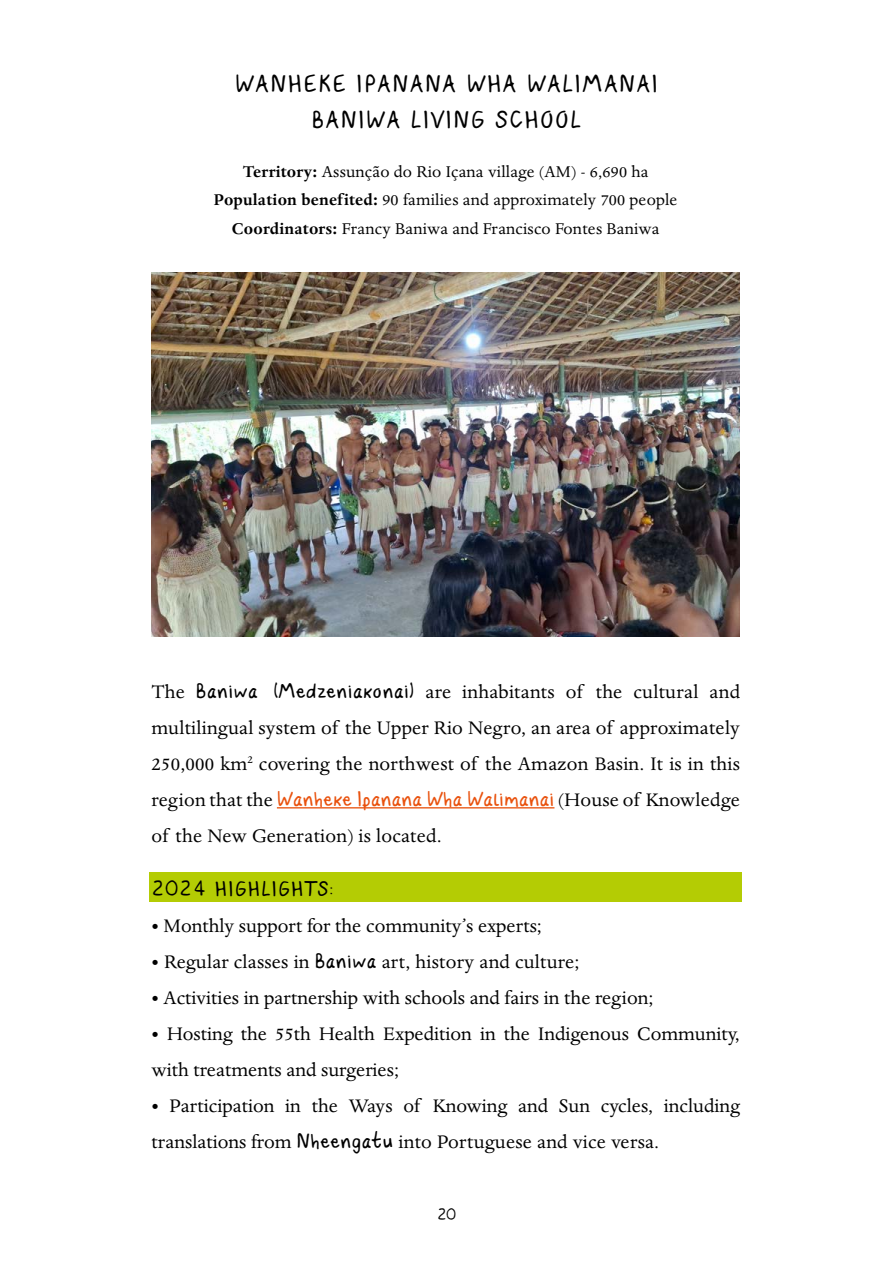
<style>
.page{position:relative;width:893px;height:1263px;background:#fff}
.page>*{position:absolute;margin:0;border:0;box-sizing:border-box;transform-origin:0 0}
.t1{font:21px/36px "Dante";color:#000}
.t2{font:21px/36px "Dantestui 2";letter-spacing:.075em;color:#000;text-align:center}
.t3{font:18px/28.5px "Dante";letter-spacing:.01em;color:#000;text-align:center}
.t4{font:18px "Dantestui 2";letter-spacing:.075em;color:#000}
.t5{font:13.5px "Dantestui 2";color:#000}
.s1{font-weight:700}
.s2{font-family:"Dantestui 2";font-size:18px}
.s3{font-family:"Dantestui 2";font-size:18px;color:#e9520e}
</style>
<div class="page">
<img style="left:151px;top:272px;width:589px;height:364px">
<div style="left:149px;top:872px;width:593px;height:29px;background:#b4cc04"></div>
<hr style="left:277px;top:807px;width:277px;height:1px;background:#e9520e">
<p class="t2" style="left:235px;top:66px;width:424px">WANHEKE IPANANA WHA WALIMANAI<br>BANIWA LIVING SCHOOL</p>
<p class="t3" style="left:214px;top:158px;width:465px"><span class="s1">Territory:</span> Assunção do Rio Içana village (AM) - 6,690 ha<br><span class="s1">Population benefited:</span> 90 families and approximately 700 people<br><span class="s1">Coordinators:</span> Francy Baniwa and Francisco Fontes Baniwa</p>
<p class="t1" style="left:151px;top:674px;width:590px;text-align:justify">The <span class="s2">Baniwa (Medzeniakonai)</span> are inhabitants of the cultural and multilingual system of the Upper Rio Negro, an area of approximately 250,000 km<sup>2</sup> covering the northwest of the Amazon Basin. It is in this region that the <span class="s3">Wanheke Ipanana Wha Walimanai</span> (House of Knowledge of the New Generation) is located.</p>
<p class="t4" style="left:151px;top:875px;width:184px">2024 HIGHLIGHTS:</p>
<p class="t1" style="left:151px;top:908px;width:392px">• Monthly support for the community’s experts;</p>
<p class="t1" style="left:151px;top:944px;width:430px">• Regular classes in <span class="s2">Baniwa</span> art, history and culture;</p>
<p class="t1" style="left:151px;top:980px;width:503px">• Activities in partnership with schools and fairs in the region;</p>
<p class="t1" style="left:151px;top:1016px;width:590px">• Hosting the 55th Health Expedition in the Indigenous Community, with treatments and surgeries;</p>
<p class="t1" style="left:151px;top:1088px;width:590px">• Participation in the Ways of Knowing and Sun cycles, including translations from <span class="s2">Nheengatu</span> into Portuguese and vice versa.</p>
<p class="t5" style="left:437px;top:1204px;width:20px">20</p>
</div>
